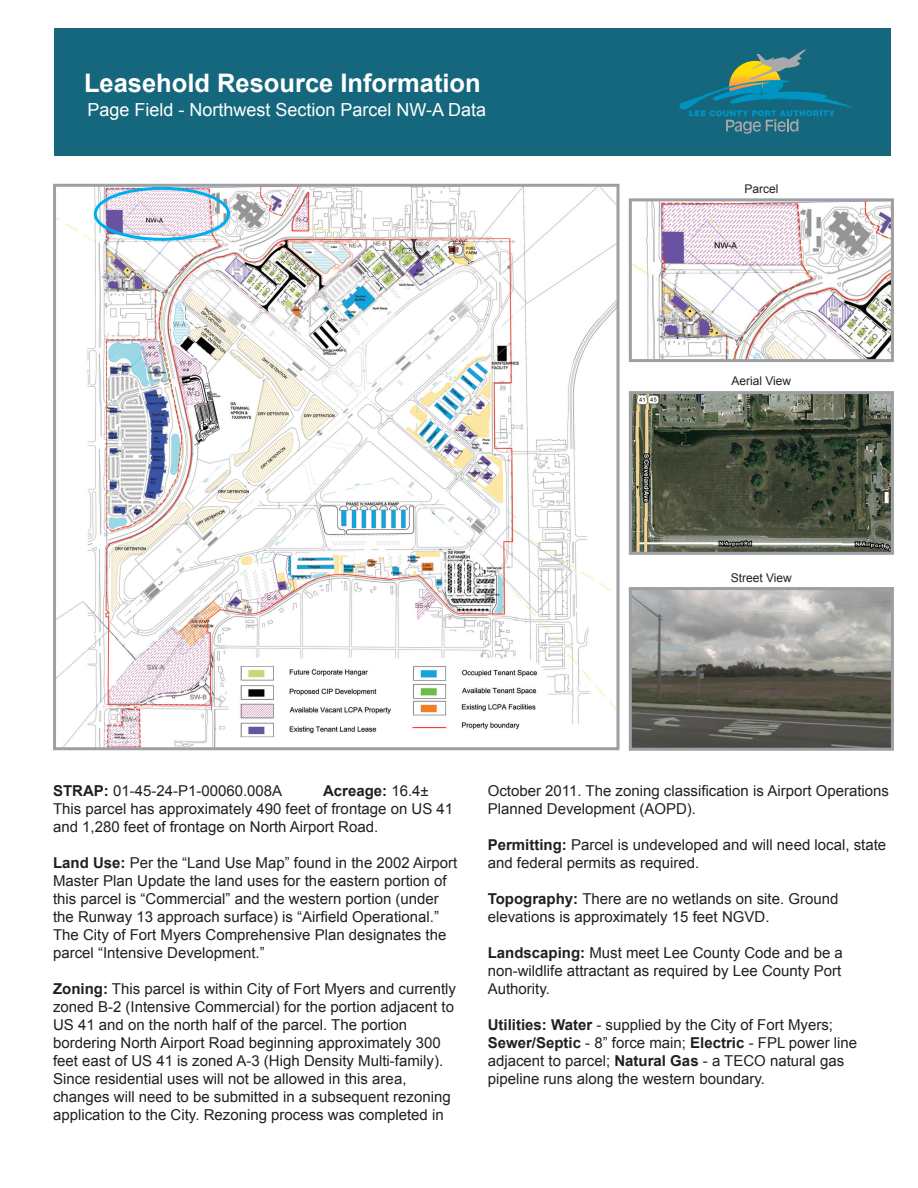
<style>
.page{position:relative;width:918px;height:1188px;background:#fff}
.page>*{position:absolute;margin:0;border:0;box-sizing:border-box;transform-origin:0 0}
.t1{font:700 25.5px "Arial";color:#fff}
.Headline_1{font:18px "Arial";color:#fff}
.t2{font:15px/18px "Arial";color:#231f20}
.t3{font:700 15px "Arial";color:#231f20}
.t4{font:12px "Arial";color:#231f20}
.s1{font-weight:700}
.s2{font-weight:400}
</style>
<div class="page">
<div style="left:54px;top:28px;width:836px;height:128px;background:#15677d"></div>
<svg style="left:679px;top:50px;width:174px;height:84px"></svg>
<img style="left:57px;top:188px;width:559px;height:558px">
<div style="left:53px;top:184px;width:567px;height:566px;border:3px solid #9d9fa2"></div>
<img style="left:633px;top:202px;width:257px;height:156px">
<div style="left:629px;top:198px;width:265px;height:164px;border:3px solid #9d9fa2"></div>
<img style="left:633px;top:395px;width:257px;height:156px">
<div style="left:629px;top:391px;width:265px;height:164px;border:3px solid #9d9fa2"></div>
<img style="left:633px;top:591px;width:257px;height:156px">
<div style="left:629px;top:587px;width:265px;height:164px;border:3px solid #9d9fa2"></div>
<div style="left:94px;top:187px;width:136px;height:54px;border:3px solid #00aeef;border-radius:50%"></div>
<h1 class="t1" style="left:84px;top:66px;width:398px">Leasehold Resource Information</h1>
<p class="Headline_1" style="left:87px;top:98px;width:400px">Page Field - Northwest Section Parcel NW-A Data</p>
<p class="t4" style="left:744px;top:181px;width:36px">Parcel</p>
<p class="t4" style="left:731px;top:373px;width:61px">Aerial View</p>
<p class="t4" style="left:731px;top:570px;width:63px">Street View</p>
<p class="t2" style="left:53px;top:782px;width:231px"><span class="s1">STRAP:</span> 01-45-24-P1-00060.008A</p>
<p class="t3" style="left:323px;top:781px;width:107px">Acreage: <span class="s2">16.4±</span></p>
<p class="t2" style="left:53px;top:800px;width:402px">This parcel has approximately 490 feet of frontage on US 41 and 1,280 feet of frontage on North Airport Road.</p>
<p class="t2" style="left:53px;top:854px;width:406px"><span class="s1">Land Use:</span> Per the “Land Use Map” found in the 2002 Airport Master Plan Update the land uses for the eastern portion of this parcel is “Commercial” and the western portion (under the Runway 13 approach surface) is “Airfield Operational.” The City of Fort Myers Comprehensive Plan designates the</p>
<p class="t2" style="left:53px;top:944px;width:213px">parcel “Intensive Development.”</p>
<p class="t2" style="left:53px;top:980px;width:405px"><span class="s1">Zoning:</span> This parcel is within City of Fort Myers and currently zoned B-2 (Intensive Commercial) for the portion adjacent to<br>US 41 and on the north half of the parcel. The portion</p>
<p class="t2" style="left:53px;top:1034px;width:399px">bordering North Airport Road beginning approximately 300 feet east of US 41 is zoned A-3 (High Density Multi-family).<br>Since residential uses will not be allowed in this area, changes will need to be submitted in a subsequent rezoning application to the City. Rezoning process was completed in</p>
<p class="t2" style="left:488px;top:782px;width:403px">October 2011. The zoning classification is Airport Operations<br>Planned Development (AOPD).</p>
<p class="t2" style="left:488px;top:836px;width:400px"><span class="s1">Permitting:</span> Parcel is undeveloped and will need local, state and federal permits as required.</p>
<p class="t2" style="left:488px;top:890px;width:352px"><span class="s1">Topography:</span> There are no wetlands on site. Ground</p>
<p class="t2" style="left:488px;top:908px;width:283px">elevations is approximately 15 feet NGVD.</p>
<p class="t2" style="left:488px;top:944px;width:357px"><span class="s1">Landscaping:</span> Must meet Lee County Code and be a</p>
<p class="t2" style="left:488px;top:962px;width:355px">non-wildlife attractant as required by Lee County Port<br>Authority.</p>
<p class="t2" style="left:488px;top:1016px;width:347px"><span class="s1">Utilities: Water</span> - supplied by the City of Fort Myers;</p>
<p class="t2" style="left:488px;top:1034px;width:371px"><span class="s1">Sewer/Septic</span> - 8” force main; <span class="s1">Electric</span> - FPL power line adjacent to parcel; <span class="s1">Natural Gas</span> - a TECO natural gas pipeline runs along the western boundary.</p>
</div>
